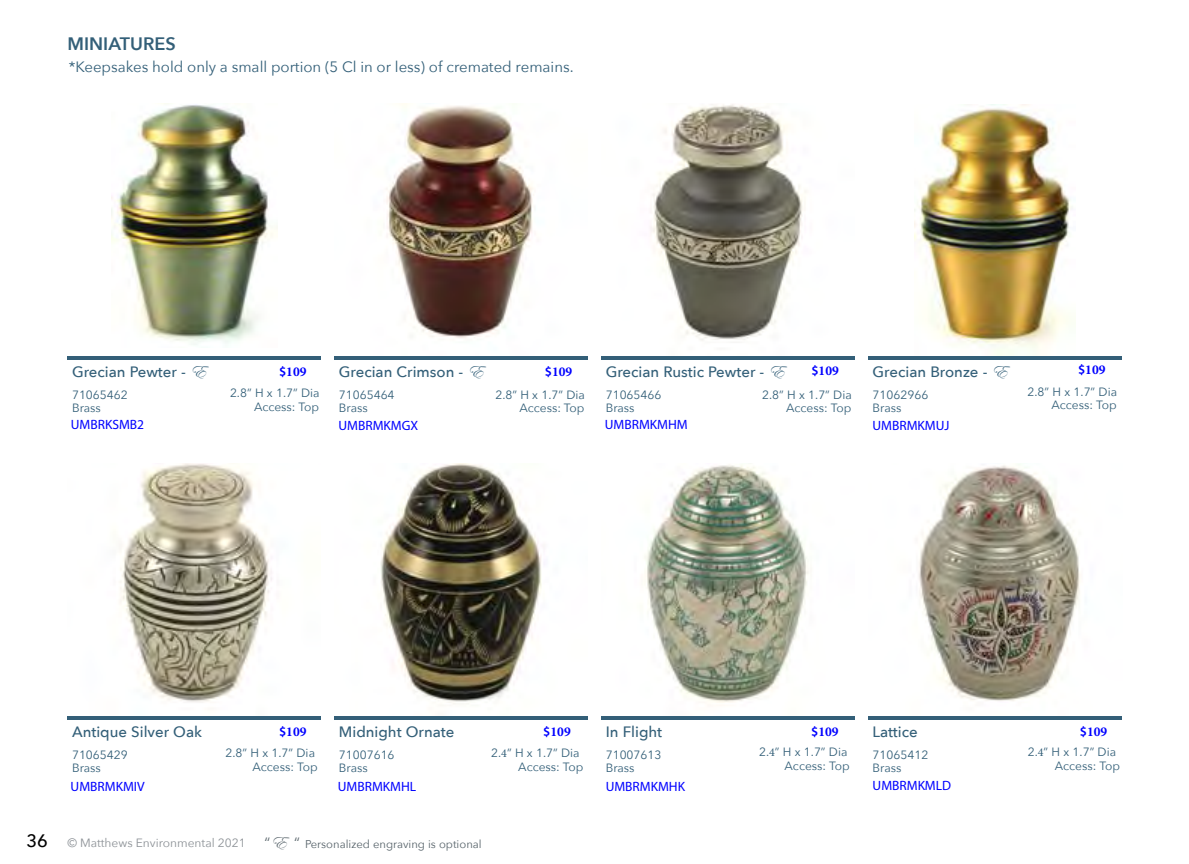
<style>
.page{position:relative;width:1189px;height:864px;background:#fff}
.page>*{position:absolute;margin:0;border:0;box-sizing:border-box;transform-origin:0 0}
.t1{font:600 18px "Avenir Next";color:#335f78}
.t2{font:500 15px "Avenir Next";color:#335f78}
.t3{font:15px "Avenir Next";color:#335f78}
.t4{font:13.5px "Myriad Pro";color:#00f}
.t5{font:700 13.5px "Minion Pro";color:#00f}
.t6{font:12px/12.8px "Avenir Next";color:#335f78}
.t7{font:12px "Avenir Next";color:#8d9297}
.t8{font:11.25px "Avenir Next";color:#57636a}
.s1{font-family:"Myriad Pro";font-weight:600}
.s2{font-family:"Edwardian Script ITC";font-weight:400;font-size:18px}
.s3{font-family:"Minion Pro"}
.s4{font-weight:500;font-size:18px;color:#000}
.s5{font-size:15px}
.s6{font-family:"Edwardian Script ITC";font-size:18px}
</style>
<div class="page">
<img style="left:111px;top:104px;width:166px;height:241px">
<hr style="left:68px;top:356px;width:253px;height:4px;background:#335f78">
<img style="left:119px;top:463px;width:153px;height:240px">
<hr style="left:68px;top:716px;width:253px;height:4px;background:#335f78">
<img style="left:386px;top:104px;width:148px;height:234px">
<img style="left:380px;top:463px;width:162px;height:243px">
<hr style="left:334px;top:716px;width:253px;height:4px;background:#335f78">
<img style="left:650px;top:104px;width:157px;height:237px">
<img style="left:644px;top:465px;width:165px;height:238px">
<hr style="left:601px;top:716px;width:253px;height:4px;background:#335f78">
<img style="left:914px;top:104px;width:161px;height:251px">
<hr style="left:867px;top:716px;width:253px;height:4px;background:#335f78">
<hr style="left:334px;top:356px;width:253px;height:4px;background:#335f78">
<hr style="left:601px;top:356px;width:253px;height:4px;background:#335f78">
<hr style="left:867px;top:356px;width:253px;height:4px;background:#335f78">
<img style="left:919px;top:464px;width:161px;height:237px">
<h1 class="t1" style="left:68px;top:29px;width:110px">MINIATURES</h1>
<p class="t3" style="left:69px;top:54px;width:506px">*Keepsakes hold only a small portion (5 Cl in or less) of cremated remains.</p>
<p class="t5" style="left:279px;top:362px;width:29px"><span class="s1">$</span>109</p>
<p class="t2" style="left:72px;top:359px;width:134px">Grecian Pewter - <span class="s2">E</span></p>
<p class="t6" style="left:72px;top:388px;width:57px">71065462<br>Brass</p>
<p class="t6" style="left:230px;top:385px;width:91px;line-height:14px;text-align:right">2.8” H x 1.7” Dia<br>Access: Top</p>
<p class="t5" style="left:544px;top:362px;width:29px"><span class="s1">$</span>109</p>
<p class="t5" style="left:811px;top:361px;width:29px"><span class="s1">$</span>109</p>
<p class="t5" style="left:1077px;top:360px;width:29px"><span class="s1">$</span>109</p>
<p class="t2" style="left:339px;top:359px;width:145px">Grecian Crimson - <span class="s2">E</span></p>
<p class="t6" style="left:339px;top:388px;width:57px">71065464<br>Brass</p>
<p class="t6" style="left:495px;top:388px;width:91px;text-align:right">2.8” H x 1.7” Dia<br>Access: Top</p>
<p class="t2" style="left:605px;top:359px;width:179px">Grecian Rustic Pewter - <span class="s2">E</span></p>
<p class="t6" style="left:605px;top:388px;width:57px">71065466<br>Brass</p>
<p class="t6" style="left:762px;top:388px;width:91px;text-align:right">2.8” H x 1.7” Dia<br>Access: Top</p>
<p class="t2" style="left:872px;top:359px;width:136px">Grecian Bronze - <span class="s2">E</span></p>
<p class="t6" style="left:872px;top:388px;width:57px">71062966<br>Brass</p>
<p class="t6" style="left:1027px;top:385px;width:91px;text-align:right">2.8” H x 1.7” Dia<br>Access: Top</p>
<p class="t4" style="left:71px;top:416px;width:75px">UMBRKSMB2</p>
<p class="t4" style="left:338px;top:418px;width:81px">UMBRMKMGX</p>
<p class="t4" style="left:604px;top:417px;width:84px">UMBRMKMHM</p>
<p class="t4" style="left:872px;top:418px;width:78px">UMBRMKMUJ</p>
<p class="t2" style="left:72px;top:719px;width:131px">Antique Silver Oak</p>
<p class="t6" style="left:72px;top:748px;width:57px">71065429<br>Brass</p>
<p class="t5" style="left:279px;top:722px;width:29px"><span class="s1">$</span>109</p>
<p class="t6" style="left:225px;top:745px;width:94px;line-height:14px;text-align:right">2.8” H x 1.7” Dia<br>Access: Top</p>
<p class="t2" style="left:339px;top:719px;width:117px">Midnight Ornate</p>
<p class="t6" style="left:339px;top:748px;width:57px">71007616<br>Brass</p>
<p class="t5" style="left:543px;top:722px;width:29px"><span class="s1">$</span>109</p>
<p class="t6" style="left:518px;top:745px;width:67px;line-height:14px;text-indent:-27px">2.<span class="s3">4</span>” H x 1.7” Dia<br>Access: Top</p>
<p class="t2" style="left:605px;top:719px;width:58px">In Flight</p>
<p class="t6" style="left:605px;top:748px;width:57px">71007613<br>Brass</p>
<p class="t5" style="left:810px;top:722px;width:29px"><span class="s1">$</span>109</p>
<p class="t6" style="left:758px;top:745px;width:92px;line-height:14px;text-align:right">2.<span class="s3">4</span>” H x 1.7” Dia<br>Access: Top</p>
<p class="t2" style="left:872px;top:719px;width:47px">Lattice</p>
<p class="t6" style="left:872px;top:748px;width:57px">71065412<br>Brass</p>
<p class="t5" style="left:1079px;top:722px;width:29px"><span class="s1">$</span>109</p>
<p class="t6" style="left:1054px;top:745px;width:67px;line-height:14px;text-indent:-27px">2.<span class="s3">4</span>” H x 1.7” Dia<br>Access: Top</p>
<p class="t4" style="left:71px;top:778px;width:75px">UMBRMKMIV</p>
<p class="t4" style="left:338px;top:778px;width:80px">UMBRMKMHL</p>
<p class="t4" style="left:605px;top:778px;width:81px">UMBRMKMHK</p>
<p class="t4" style="left:872px;top:777px;width:80px">UMBRMKMLD</p>
<p class="t7" style="left:26px;top:833px;width:221px"><span class="s4">36</span> © Matthews Environmental 2021</p>
<p class="t8" style="left:264px;top:834px;width:219px"><span class="s5">“</span><span class="s6">E</span> <span class="s5">“</span> Personalized engraving is optional</p>
</div>
